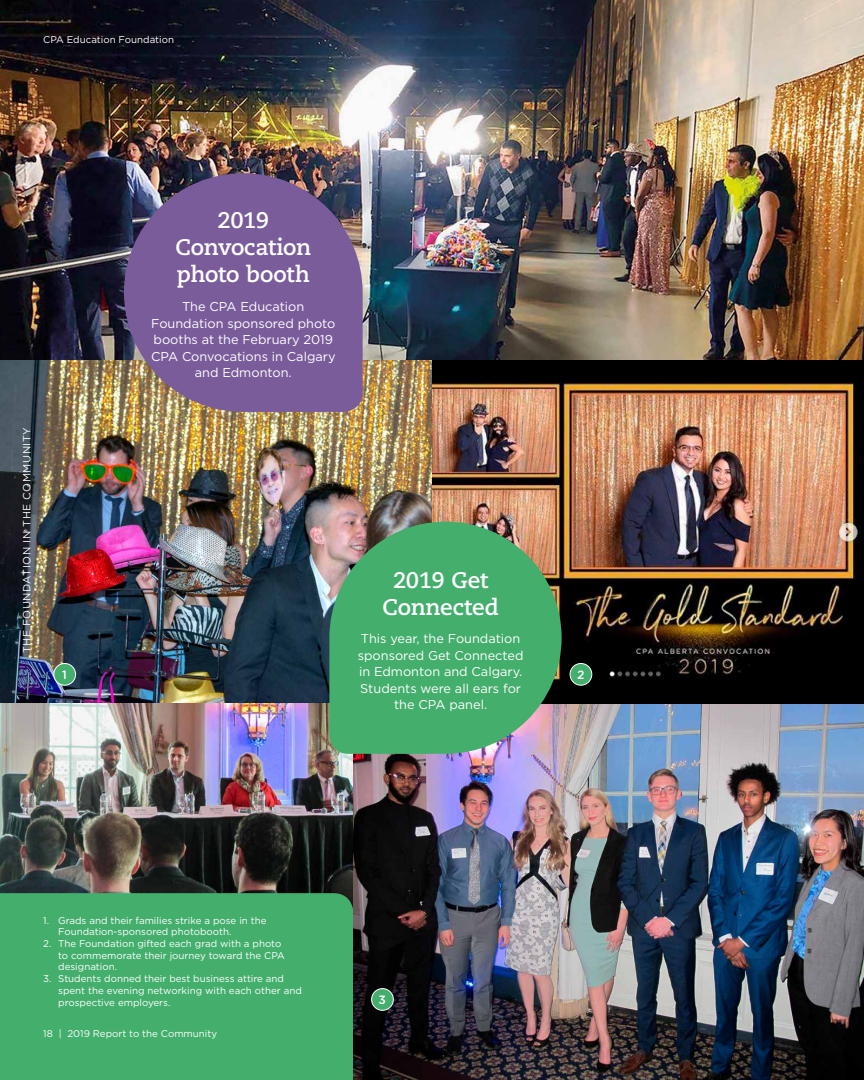
<style>
.page{position:relative;width:864px;height:1080px;background:#fff}
.page>*{position:absolute;margin:0;border:0;box-sizing:border-box;transform-origin:0 0}
.t1{font:700 22.5px/27px "Caecilia LT Std";letter-spacing:-.015em;color:#fff;text-align:center}
.t2{font:12.75px/16.5px "Gotham";color:#fff;text-align:center}
.t3{font:500 12px "Gotham";color:#fff}
.t4{font:10.5px "Gotham";letter-spacing:.05em;color:#fff}
.t5{font:9.75px/11.7px "Gotham";color:#fff}
</style>
<div class="page">
<img style="left:0;top:703px;width:354px;height:190px">
<div style="left:0;top:893px;width:354px;height:187px;background:#44ae6d"></div>
<img style="left:354px;top:703px;width:510px;height:377px">
<img style="left:432px;top:360px;width:432px;height:343px">
<img style="left:0;top:360px;width:432px;height:343px">
<img style="left:0;top:0;width:864px;height:360px">
<svg style="left:124px;top:173px;width:239px;height:239px;background:#795e92"></svg>
<svg style="left:329px;top:522px;width:233px;height:232px;background:#55a771"></svg>
<div style="left:54px;top:663px;width:22px;height:22px;background:#44ae6d;border-radius:50%"></div>
<div style="left:53px;top:663px;width:23px;height:23px;border:1px solid #fff;border-radius:50%"></div>
<div style="left:570px;top:663px;width:22px;height:22px;background:#44ae6d;border-radius:50%"></div>
<div style="left:570px;top:663px;width:22px;height:23px;border:1px solid #fff;border-radius:50%"></div>
<div style="left:372px;top:989px;width:21px;height:21px;background:#44ae6d;border-radius:50%"></div>
<div style="left:371px;top:988px;width:23px;height:23px;border:1px solid #fff;border-radius:50%"></div>
<p class="t5" style="left:43px;top:34px;width:132px">CPA Education Foundation</p>
<p class="t4" style="left:20px;top:653px;width:227px;rotate:-90deg">THE FOUNDATION IN THE COMMUNITY</p>
<h1 class="t1" style="left:176px;top:207px;width:137px">2019<br>Convocation photo booth</h1>
<h2 class="t2" style="left:151px;top:298px;width:186px">The CPA Education<br>Foundation sponsored photo booths at the February 2019<br>CPA Convocations in Calgary and Edmonton.</h2>
<h1 class="t1" style="left:382px;top:567px;width:118px">2019 Get<br>Connected</h1>
<h2 class="t2" style="left:358px;top:630px;width:167px">This year, the Foundation sponsored Get Connected in Edmonton and Calgary.<br>Students were all ears for the CPA panel.</h2>
<p class="t3" style="left:62px;top:667px;width:6px">1</p>
<p class="t3" style="left:577px;top:667px;width:9px">2</p>
<p class="t5" style="left:58px;top:914px;width:210px;text-indent:-15px">1. Grads and their families strike a pose in the<br>Foundation-sponsored photobooth.</p>
<p class="t5" style="left:58px;top:938px;width:228px;text-indent:-15px">2. The Foundation gifted each grad with a photo to commemorate their journey toward the CPA designation.</p>
<p class="t5" style="left:58px;top:973px;width:245px;text-indent:-15px">3. Students donned their best business attire and spent the evening networking with each other and prospective employers.</p>
<p class="t5" style="left:43px;top:1027px;width:175px">18 | 2019 Report to the Community</p>
<p class="t3" style="left:379px;top:992px;width:9px">3</p>
</div>
